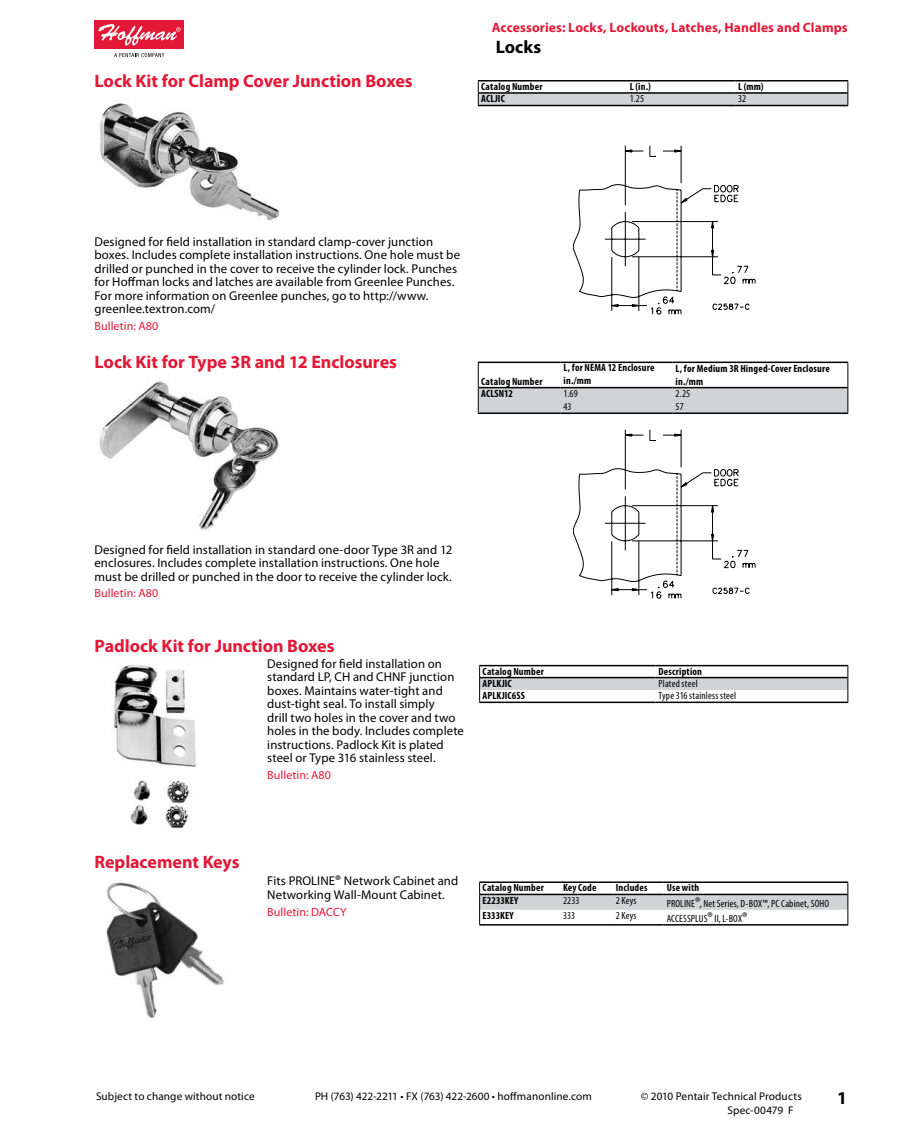
<style>
.page{position:relative;width:918px;height:1134px;background:#fff}
.page>*{position:absolute;margin:0;border:0;box-sizing:border-box;transform-origin:0 0}
.t1{font:700 18px "Myriad Pro";letter-spacing:-.005em;color:#e31837}
.t2{font:700 18px "Myriad Pro";color:#000}
.t3{font:700 13.5px "Myriad Pro";letter-spacing:.01em;color:#e31837}
.t4{font:12.75px/13.5px "Myriad Pro";letter-spacing:.005em;color:#000}
.t5{font:12px "Myriad Pro";letter-spacing:.005em;color:#e31837}
.t6{font:11.25px "Myriad Pro";letter-spacing:.01em;color:#000}
.t7{font:700 condensed 10.5px/13px "Myriad Pro";letter-spacing:.02em;color:#000}
.t8{font:condensed 10.5px/13px "Myriad Pro";letter-spacing:.015em;color:#000}
.s1{font-size:14.25px}
</style>
<div class="page">
<div style="left:94px;top:21px;width:90px;height:28px;background:#e31837"></div>
<svg style="left:99px;top:24px;width:82px;height:22px"></svg>
<svg style="left:114px;top:53px;width:50px;height:4px"></svg>
<img style="left:100px;top:103px;width:179px;height:118px">
<hr style="left:478px;top:80px;width:149px;height:2px;background:#000">
<hr style="left:627px;top:80px;width:108px;height:2px;background:#000">
<hr style="left:735px;top:80px;width:113px;height:2px;background:#000">
<svg style="left:478px;top:81px;width:371px;height:26px"></svg>
<svg style="left:573px;top:146px;width:182px;height:168px"></svg>
<img style="left:99px;top:381px;width:180px;height:149px">
<hr style="left:478px;top:413px;width:83px;height:1px;background:#000">
<hr style="left:561px;top:413px;width:112px;height:1px;background:#000">
<hr style="left:673px;top:413px;width:175px;height:1px;background:#000">
<svg style="left:478px;top:362px;width:371px;height:51px"></svg>
<svg style="left:573px;top:430px;width:182px;height:169px"></svg>
<img style="left:113px;top:664px;width:84px;height:165px">
<hr style="left:479px;top:665px;width:177px;height:1px;background:#000">
<hr style="left:656px;top:665px;width:192px;height:1px;background:#000">
<hr style="left:479px;top:702px;width:177px;height:1px;background:#000">
<hr style="left:656px;top:702px;width:192px;height:1px;background:#000">
<svg style="left:479px;top:666px;width:370px;height:36px"></svg>
<img style="left:106px;top:882px;width:118px;height:136px">
<hr style="left:479px;top:881px;width:81px;height:2px;background:#000">
<hr style="left:560px;top:881px;width:53px;height:2px;background:#000">
<hr style="left:613px;top:881px;width:51px;height:2px;background:#000">
<hr style="left:664px;top:881px;width:184px;height:2px;background:#000">
<hr style="left:479px;top:924px;width:81px;height:2px;background:#000">
<hr style="left:560px;top:924px;width:53px;height:2px;background:#000">
<hr style="left:613px;top:924px;width:51px;height:2px;background:#000">
<hr style="left:664px;top:924px;width:184px;height:2px;background:#000">
<svg style="left:479px;top:882px;width:370px;height:43px"></svg>
<h1 class="t1" style="left:94px;top:69px;width:320px">Lock Kit for Clamp Cover Junction Boxes</h1>
<p class="t3" style="left:492px;top:19px;width:357px">Accessories: Locks, Lockouts, Latches, Handles and Clamps</p>
<h1 class="t2" style="left:496px;top:36px;width:47px">Locks</h1>
<p class="t7" style="left:481px;top:80px;width:63px">Catalog Number</p>
<p class="t7" style="left:630px;top:79px;width:23px">L (in.)</p>
<p class="t7" style="left:738px;top:80px;width:27px">L (mm)</p>
<p class="t7" style="left:481px;top:92px;width:25px">ACLJIC</p>
<p class="t8" style="left:630px;top:92px;width:16px">1.25</p>
<p class="t8" style="left:738px;top:92px;width:10px">32</p>
<p class="t4" style="left:94px;top:234px;width:367px">Designed for field installation in standard clamp-cover junction boxes. Includes complete installation instructions. One hole must be drilled or punched in the cover to receive the cylinder lock. Punches for Hoffman locks and latches are available from Greenlee Punches.<br>For more information on Greenlee punches, go to http://www. greenlee.textron.com/</p>
<p class="t5" style="left:94px;top:318px;width:65px">Bulletin: A80</p>
<h1 class="t1" style="left:94px;top:351px;width:304px">Lock Kit for Type 3R and 12 Enclosures</h1>
<p class="t7" style="left:481px;top:374px;width:63px">Catalog Number</p>
<p class="t7" style="left:564px;top:361px;width:92px">L, for NEMA 12 Enclosure in./mm</p>
<p class="t7" style="left:676px;top:361px;width:156px">L, for Medium 3R Hinged-Cover Enclosure in./mm</p>
<p class="t7" style="left:481px;top:387px;width:33px">ACLSN12</p>
<p class="t8" style="left:564px;top:387px;width:16px">1.69<br>43</p>
<p class="t8" style="left:676px;top:387px;width:16px">2.25<br>57</p>
<p class="t4" style="left:94px;top:542px;width:359px">Designed for field installation in standard one-door Type 3R and 12 enclosures. Includes complete installation instructions. One hole must be drilled or punched in the door to receive the cylinder lock.</p>
<p class="t5" style="left:94px;top:586px;width:65px">Bulletin: A80</p>
<h1 class="t1" style="left:94px;top:634px;width:242px">Padlock Kit for Junction Boxes</h1>
<p class="t4" style="left:267px;top:656px;width:198px">Designed for field installation on standard LP, CH and CHNF junction boxes. Maintains water-tight and dust-tight seal. To install simply<br>drill two holes in the cover and two holes in the body. Includes complete instructions. Padlock Kit is plated steel or Type 316 stainless steel.</p>
<p class="t5" style="left:267px;top:768px;width:65px">Bulletin: A80</p>
<p class="t7" style="left:483px;top:664px;width:63px">Catalog Number</p>
<p class="t7" style="left:659px;top:664px;width:45px">Description</p>
<p class="t7" style="left:483px;top:677px;width:31px">APLKJIC</p>
<p class="t8" style="left:659px;top:677px;width:41px">Plated steel</p>
<p class="t7" style="left:483px;top:689px;width:44px">APLKJIC6SS</p>
<p class="t8" style="left:659px;top:689px;width:79px">Type 316 stainless steel</p>
<h1 class="t1" style="left:94px;top:850px;width:147px">Replacement Keys</h1>
<p class="t4" style="left:267px;top:874px;width:193px">Fits PROLINE<span class="s1">®</span> Network Cabinet and<br>Networking Wall-Mount Cabinet.</p>
<p class="t5" style="left:267px;top:904px;width:81px">Bulletin: DACCY</p>
<p class="t7" style="left:483px;top:881px;width:63px">Catalog Number</p>
<p class="t7" style="left:563px;top:881px;width:35px">Key Code</p>
<p class="t7" style="left:616px;top:881px;width:33px">Includes</p>
<p class="t7" style="left:667px;top:881px;width:34px">Use with</p>
<p class="t7" style="left:483px;top:894px;width:37px">E2233KEY</p>
<p class="t8" style="left:563px;top:894px;width:18px">2233</p>
<p class="t8" style="left:616px;top:894px;width:22px">2 Keys</p>
<p class="t8" style="left:667px;top:896px;width:164px">PROLINE<span class="s1">®</span>, Net Series, D-BOX™, PC Cabinet, SOHO</p>
<p class="t7" style="left:483px;top:909px;width:33px">E333KEY</p>
<p class="t8" style="left:563px;top:909px;width:14px">333</p>
<p class="t8" style="left:616px;top:909px;width:22px">2 Keys</p>
<p class="t8" style="left:667px;top:911px;width:82px">ACCESSPLUS<span class="s1">®</span> II, L-BOX<span class="s1">®</span></p>
<p class="t6" style="left:96px;top:1089px;width:160px">Subject to change without notice</p>
<p class="t6" style="left:315px;top:1089px;width:278px">PH (763) 422-2211 • FX (763) 422-2600 • hoffmanonline.com</p>
<p class="t6" style="left:641px;top:1089px;width:162px">© 2010 Pentair Technical Products</p>
<h1 class="t2" style="left:837px;top:1087px;width:11px">1</h1>
<p class="t6" style="left:727px;top:1103px;width:68px">Spec-00479 F</p>
</div>
